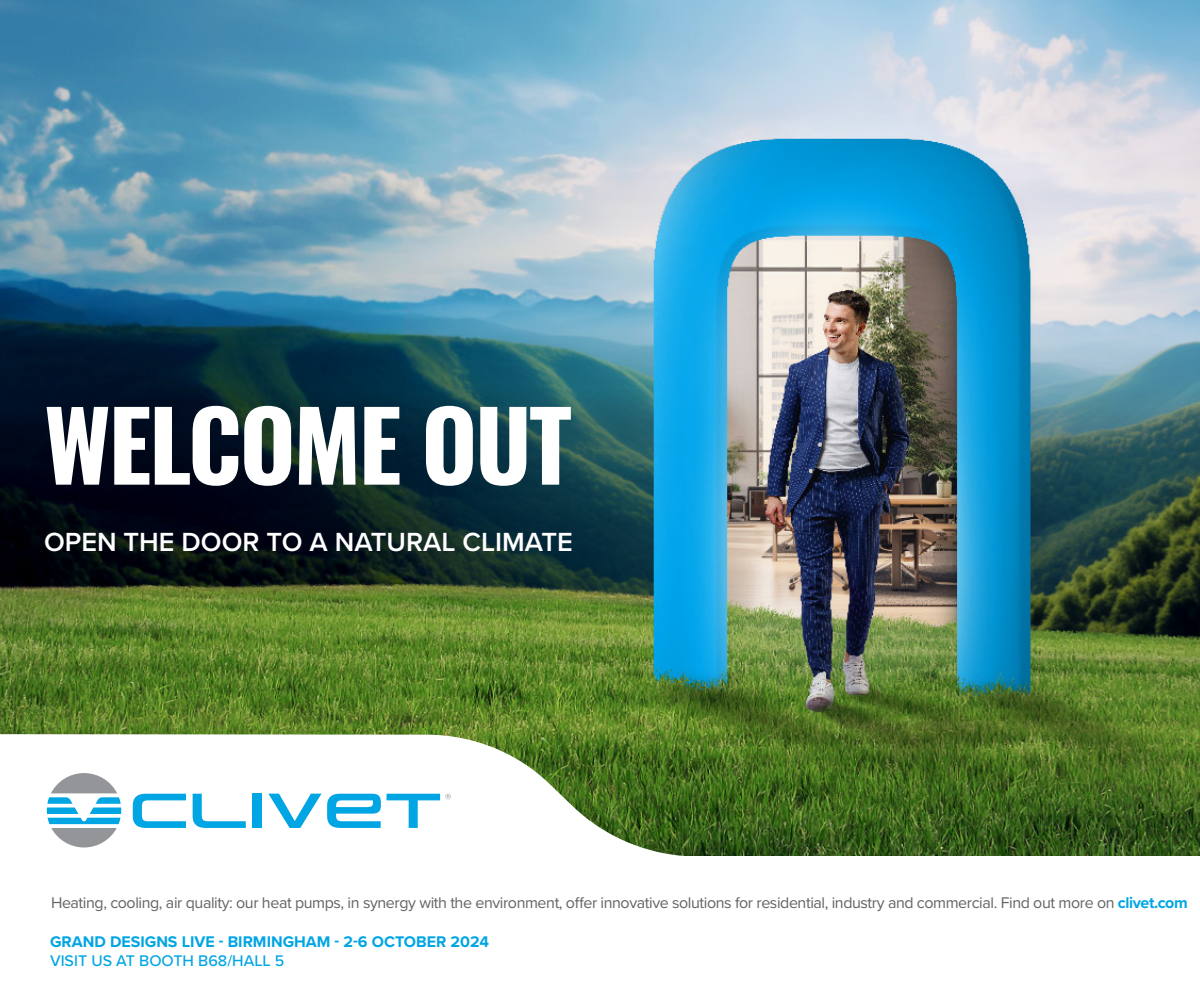
<style>
.page{position:relative;width:1200px;height:1000px;background:#fff}
.page>*{position:absolute;margin:0;border:0;box-sizing:border-box;transform-origin:0 0}
.t1{font:700 96px "Oswald";letter-spacing:-.025em;color:#fff}
.t2{font:600 27.2px "Proxima Nova";color:#fff}
.t3{font:16px "Proxima Nova";letter-spacing:-.025em;color:#636366}
.t4{font:700 16px "Proxima Nova";color:#00a5e3}
.t5{font:500 16px "Proxima Nova";color:#00a5e3}
.s1{font-weight:700;color:#00a5e3}
</style>
<div class="page">
<img style="left:0;top:0;width:1200px;height:733px">
<svg style="left:0;top:733px;width:1200px;height:123px"></svg>
<svg style="left:133px;top:794px;width:53px;height:34px"></svg>
<svg style="left:193px;top:794px;width:53px;height:34px"></svg>
<div style="left:252px;top:794px;width:10px;height:34px;background:#00a5e3"></div>
<svg style="left:268px;top:794px;width:113px;height:34px"></svg>
<svg style="left:387px;top:794px;width:64px;height:34px"></svg>
<svg style="left:47px;top:773px;width:74px;height:74px"></svg>
<h1 class="t1" style="left:44px;top:395px;width:529px">WELCOME OUT</h1>
<h2 class="t2" style="left:44px;top:521px;width:530px">OPEN THE DOOR TO A NATURAL CLIMATE</h2>
<p class="t3" style="left:51px;top:891px;width:1138px">Heating, cooling, air quality: our heat pumps, in synergy with the environment, offer innovative solutions for residential, industry and commercial. Find out more on <span class="s1">clivet.com</span></p>
<p class="t4" style="left:50px;top:930px;width:441px">GRAND DESIGNS LIVE - BIRMINGHAM - 2-6 OCTOBER 2024</p>
<p class="t5" style="left:50px;top:949px;width:236px">VISIT US AT BOOTH B68/HALL 5</p>
</div>
